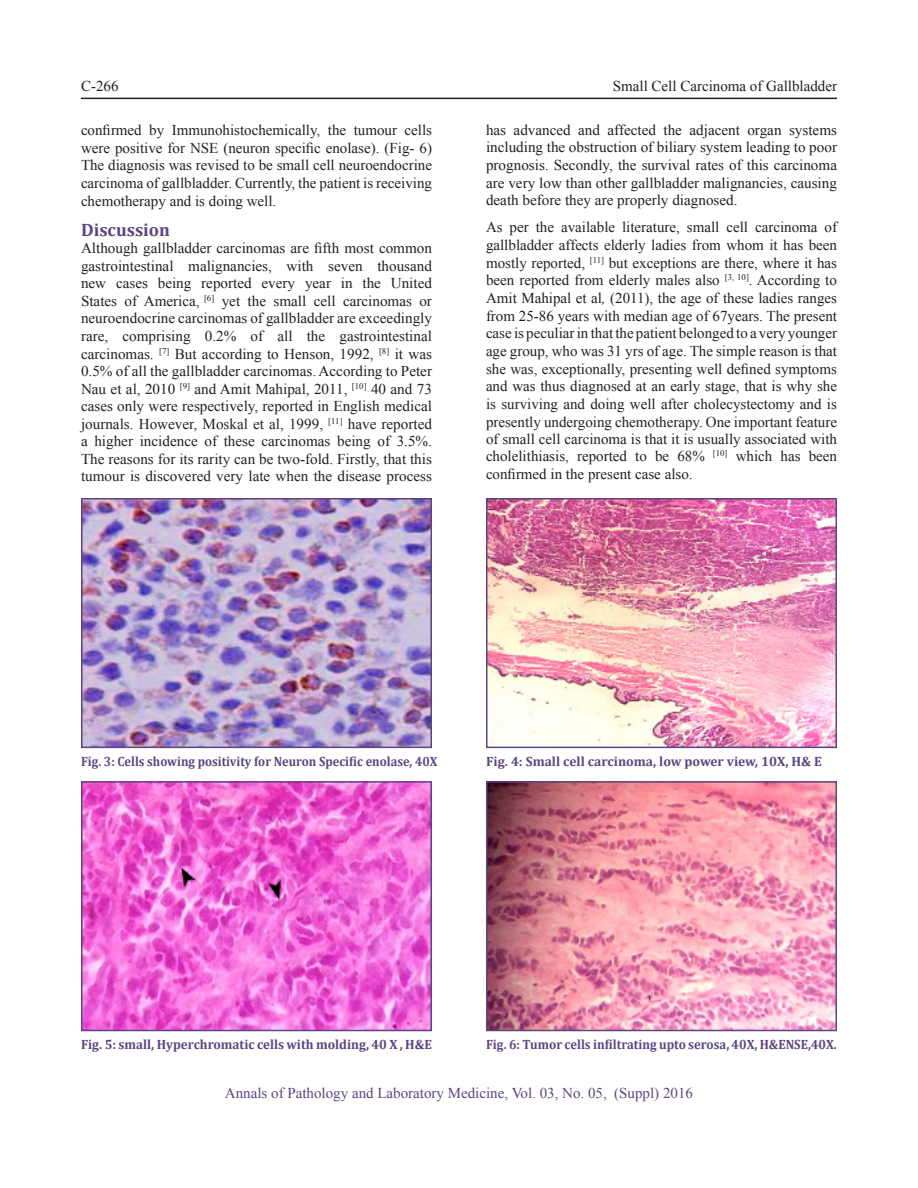
<style>
.page{position:relative;width:918px;height:1188px;background:#fff}
.page>*{position:absolute;margin:0;border:0;box-sizing:border-box;transform-origin:0 0}
.Subhead{font:700 18px "Cambria";color:#5d4481}
.BodyText{font:15px/17.7px "Times New Roman";color:#231f20;text-align:justify}
.t1{font:15px "Times New Roman";color:#5d4481}
.Foliu{font:15px "Times New Roman";color:#231f20}
.Fig_Caption{font:700 13.5px "Cambria";color:#5d4481}
.Fig_Caption-2{font:700 13.5px "Cambria";color:#5d4481;scale:.92 1}
.Fig_Caption-3{font:700 13.5px "Cambria";color:#5d4481;scale:.94 1}
.s1{font-style:italic}
</style>
<div class="page">
<hr style="left:81px;top:98px;width:756px;height:1px;background:#231f20">
<img style="left:84px;top:501px;width:345px;height:244px">
<div style="left:81px;top:498px;width:351px;height:250px;border:2px solid #5d4481"></div>
<img style="left:84px;top:784px;width:345px;height:244px">
<div style="left:81px;top:781px;width:351px;height:250px;border:2px solid #5d4481"></div>
<img style="left:489px;top:501px;width:345px;height:244px">
<div style="left:486px;top:498px;width:351px;height:250px;border:2px solid #5d4481"></div>
<img style="left:489px;top:784px;width:345px;height:244px">
<div style="left:486px;top:781px;width:351px;height:250px;border:2px solid #5d4481"></div>
<p class="Foliu" style="left:81px;top:76px;width:39px">C-266</p>
<p class="Foliu" style="left:613px;top:76px;width:226px">Small Cell Carcinoma of Gallbladder</p>
<p class="BodyText" style="left:81px;top:121px;width:353px">confirmed by Immunohistochemically, the tumour cells were positive for NSE (neuron specific enolase). (Fig- 6)<br>The diagnosis was revised to be small cell neuroendocrine carcinoma of gallbladder. Currently, the patient is receiving chemotherapy and is doing well.</p>
<p class="Subhead" style="left:81px;top:217px;width:91px">Discussion</p>
<p class="BodyText" style="left:81px;top:239px;width:353px">Although gallbladder carcinomas are fifth most common gastrointestinal malignancies, with seven thousand new cases being reported every year in the United States of America, <sup>[6]</sup> yet the small cell carcinomas or neuroendocrine carcinomas of gallbladder are exceedingly rare, comprising 0.2% of all the gastrointestinal carcinomas. <sup>[7]</sup> But according to Henson, 1992, <sup>[8]</sup> it was 0.5% of all the gallbladder carcinomas. According to Peter Nau et al, 2010 <sup>[9]</sup> and Amit Mahipal, 2011, <sup>[10]</sup> 40 and 73 cases only were respectively, reported in English medical journals. However, Moskal et al, 1999, <sup>[11]</sup> have reported a higher incidence of these carcinomas being of 3.5%.<br>The reasons for its rarity can be two-fold. Firstly, that this tumour is discovered very late when the disease process</p>
<p class="BodyText" style="left:486px;top:121px;width:353px">has advanced and affected the adjacent organ systems including the obstruction of biliary system leading to poor prognosis. Secondly, the survival rates of this carcinoma are very low than other gallbladder malignancies, causing death before they are properly diagnosed.</p>
<p class="BodyText" style="left:486px;top:218px;width:353px">As per the available literature, small cell carcinoma of gallbladder affects elderly ladies from whom it has been mostly reported, <sup>[11]</sup> but exceptions are there, where it has been reported from elderly males also <sup>[3,</sup> <sup>10]</sup>. According to Amit Mahipal et al<span class="s1">,</span> (2011), the age of these ladies ranges from 25-86 years with median age of 67years. The present case is peculiar in that the patient belonged to a very younger age group, who was 31 yrs of age. The simple reason is that she was, exceptionally, presenting well defined symptoms and was thus diagnosed at an early stage, that is why she is surviving and doing well after cholecystectomy and is presently undergoing chemotherapy. One important feature of small cell carcinoma is that it is usually associated with cholelithiasis, reported to be 68% <sup>[10]</sup> which has been confirmed in the present case also.</p>
<p class="Fig_Caption-2" style="left:81px;top:752px;width:389px">Fig. 3: Cells showing positivity for Neuron Specific enolase, 40X</p>
<p class="Fig_Caption" style="left:486px;top:752px;width:338px">Fig. 4: Small cell carcinoma, low power view, 10X, H&amp; E</p>
<p class="Fig_Caption" style="left:81px;top:1034px;width:352px">Fig. 5: small, Hyperchromatic cells with molding, 40 X , H&amp;E</p>
<p class="Fig_Caption-3" style="left:486px;top:1034px;width:375px">Fig. 6: Tumor cells infiltrating upto serosa, 40X, H&amp;ENSE,40X.</p>
<p class="t1" style="left:225px;top:1083px;width:470px">Annals of Pathology and Laboratory Medicine, Vol. 03, No. 05, (Suppl) 2016</p>
</div>
